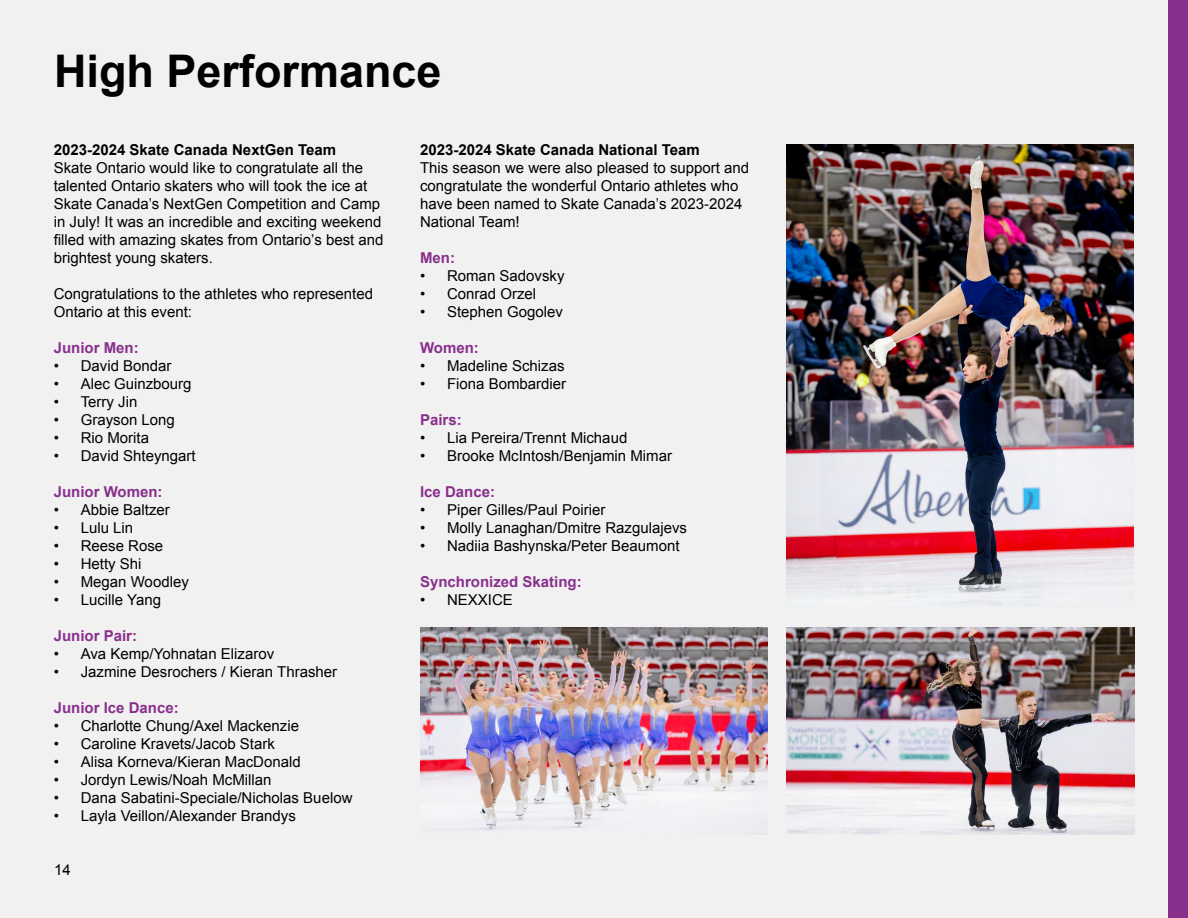
<style>
.page{position:relative;width:1188px;height:918px;background:#f1f1f2}
.page>*{position:absolute;margin:0;border:0;box-sizing:border-box;transform-origin:0 0}
.Headings{font:700 45px "Arial";color:#000}
.t1{font:15px/18px "Arial";color:#000}
.t2{font:700 15px "Arial";color:#882f8b}
.t3{font:700 15px "Arial";color:#000}
</style>
<div class="page">
<div style="left:1169px;top:0;width:19px;height:918px;background:#882f8b"></div>
<img style="left:786px;top:144px;width:348px;height:462px">
<img style="left:786px;top:627px;width:348px;height:208px">
<img style="left:420px;top:627px;width:348px;height:203px">
<h2 class="Headings" style="left:54px;top:41px;width:389px">High Performance</h2>
<p class="t3" style="left:54px;top:140px;width:284px">2023-2024 Skate Canada NextGen Team</p>
<p class="t1" style="left:54px;top:159px;width:331px">Skate Ontario would like to congratulate all the talented Ontario skaters who will took the ice at Skate Canada’s NextGen Competition and Camp in July! It was an incredible and exciting weekend filled with amazing skates from Ontario’s best and brightest young skaters.</p>
<p class="t1" style="left:54px;top:285px;width:321px">Congratulations to the athletes who represented<br>Ontario at this event:</p>
<p class="t2" style="left:54px;top:338px;width:87px">Junior Men:</p>
<p class="t1" style="left:54px;top:357px;width:119px">• David Bondar</p>
<p class="t1" style="left:54px;top:375px;width:139px">• Alec Guinzbourg</p>
<p class="t1" style="left:54px;top:393px;width:85px">• Terry Jin</p>
<p class="t1" style="left:54px;top:411px;width:123px">• Grayson Long</p>
<p class="t1" style="left:54px;top:429px;width:97px">• Rio Morita</p>
<p class="t1" style="left:54px;top:447px;width:144px">• David Shteyngart</p>
<p class="t2" style="left:54px;top:482px;width:110px">Junior Women:</p>
<p class="t1" style="left:54px;top:501px;width:118px">• Abbie Baltzer</p>
<p class="t1" style="left:54px;top:519px;width:81px">• Lulu Lin</p>
<p class="t1" style="left:54px;top:537px;width:111px">• Reese Rose</p>
<p class="t1" style="left:54px;top:555px;width:89px">• Hetty Shi</p>
<p class="t1" style="left:54px;top:573px;width:137px">• Megan Woodley</p>
<p class="t1" style="left:54px;top:591px;width:109px">• Lucille Yang</p>
<p class="t2" style="left:54px;top:626px;width:85px">Junior Pair:</p>
<p class="t1" style="left:54px;top:645px;width:222px">• Ava Kemp/Yohnatan Elizarov</p>
<p class="t1" style="left:54px;top:663px;width:285px">• Jazmine Desrochers / Kieran Thrasher</p>
<p class="t2" style="left:54px;top:698px;width:127px">Junior Ice Dance:</p>
<p class="t1" style="left:54px;top:717px;width:247px">• Charlotte Chung/Axel Mackenzie</p>
<p class="t1" style="left:54px;top:735px;width:223px">• Caroline Kravets/Jacob Stark</p>
<p class="t1" style="left:54px;top:753px;width:249px">• Alisa Korneva/Kieran MacDonald</p>
<p class="t1" style="left:54px;top:771px;width:219px">• Jordyn Lewis/Noah McMillan</p>
<p class="t1" style="left:54px;top:789px;width:300px">• Dana Sabatini-Speciale/Nicholas Buelow</p>
<p class="t1" style="left:54px;top:807px;width:244px">• Layla Veillon/Alexander Brandys</p>
<p class="t1" style="left:54px;top:861px;width:18px">14</p>
<p class="t3" style="left:420px;top:140px;width:281px">2023-2024 Skate Canada National Team</p>
<p class="t1" style="left:420px;top:159px;width:331px">This season we were also pleased to support and congratulate the wonderful Ontario athletes who have been named to Skate Canada’s 2023-2024<br>National Team!</p>
<p class="t2" style="left:420px;top:248px;width:36px">Men:</p>
<p class="t1" style="left:420px;top:267px;width:146px">• Roman Sadovsky</p>
<p class="t1" style="left:420px;top:285px;width:118px">• Conrad Orzel</p>
<p class="t1" style="left:420px;top:303px;width:144px">• Stephen Gogolev</p>
<p class="t2" style="left:420px;top:338px;width:60px">Women:</p>
<p class="t1" style="left:420px;top:357px;width:146px">• Madeline Schizas</p>
<p class="t1" style="left:420px;top:375px;width:148px">• Fiona Bombardier</p>
<p class="t2" style="left:420px;top:410px;width:43px">Pairs:</p>
<p class="t1" style="left:420px;top:429px;width:209px">• Lia Pereira/Trennt Michaud</p>
<p class="t1" style="left:420px;top:447px;width:254px">• Brooke McIntosh/Benjamin Mimar</p>
<p class="t2" style="left:420px;top:482px;width:77px">Ice Dance:</p>
<p class="t1" style="left:420px;top:501px;width:187px">• Piper Gilles/Paul Poirier</p>
<p class="t1" style="left:420px;top:519px;width:269px">• Molly Lanaghan/Dmitre Razgulajevs</p>
<p class="t1" style="left:420px;top:537px;width:261px">• Nadiia Bashynska/Peter Beaumont</p>
<p class="t2" style="left:420px;top:572px;width:163px">Synchronized Skating:</p>
<p class="t1" style="left:420px;top:591px;width:94px">• NEXXICE</p>
</div>
